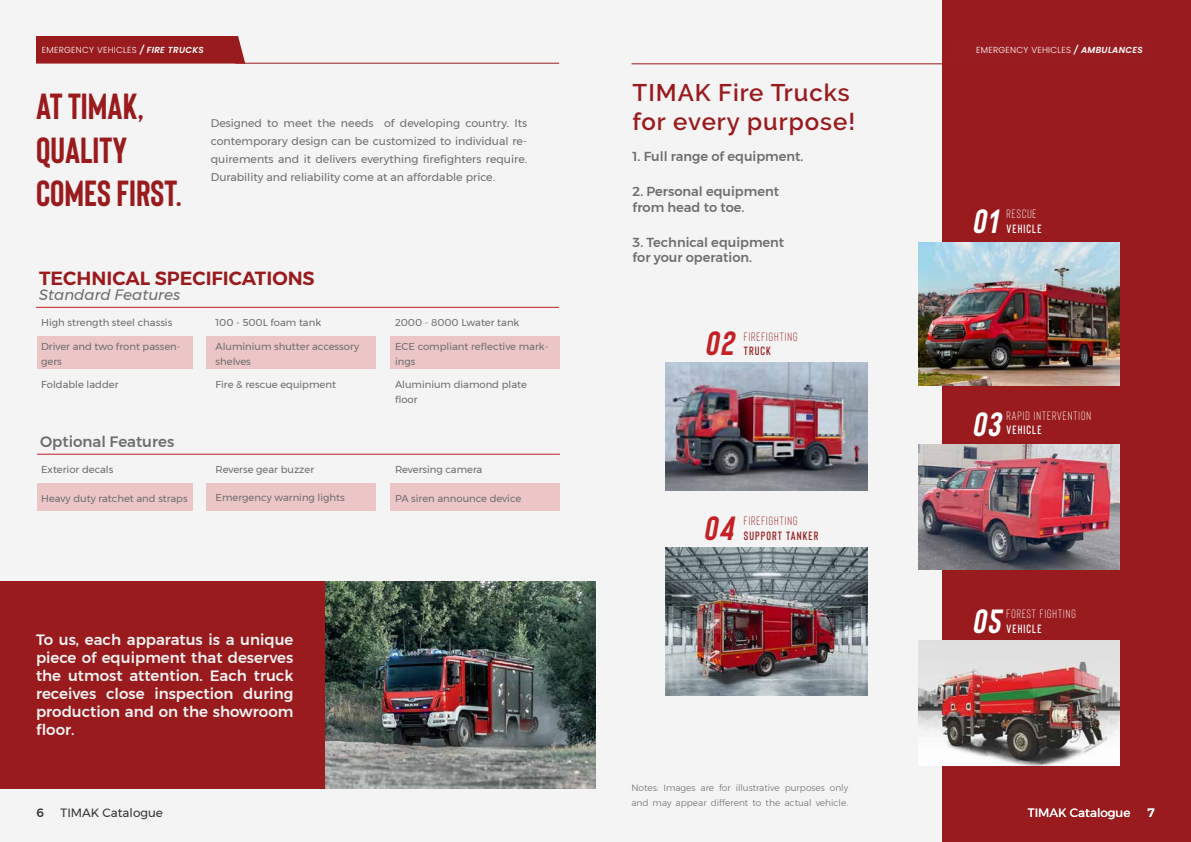
<style>
.page{position:relative;width:1191px;height:842px;background:#f4f4f4}
.page>*{position:absolute;margin:0;border:0;box-sizing:border-box;transform-origin:0 0}
.t1{font:700 36.3px/43.6px "Bison";color:#991b1e}
.t2{font:33.5px "Bison Bold Itallic";color:#fff}
.t3{font:33.5px "Bison Bold Itallic";color:#c42127}
.t4{font:600 24px "Raleway";letter-spacing:.04em;color:#991b1e}
.t5{font:600 19px "Montserrat";color:#991b1e}
.t6{font:500 15px/18px "Montserrat";color:#f4f4f4;text-align:justify}
.t7{font:italic 15px "Montserrat";color:#6e6e6e}
.t8{font:500 15px "Montserrat";color:#6e6e6e}
.t9{font:500 13px/15.6px "Montserrat";color:#6e6e6e}
.t10{font:12px "Bison";letter-spacing:.09em;color:#fff}
.t11{font:12px "Bison";letter-spacing:.09em;color:#991b1e}
.t12{font:600 12px "Bison";letter-spacing:.09em;color:#fff}
.t13{font:600 12px "Bison";letter-spacing:.09em;color:#991b1e}
.t14{font:12px "Montserrat";color:#fff}
.t15{font:12px "Montserrat";color:#343433}
.t16{font:500 12px "Montserrat";color:#fff}
.t17{font:500 12px "Montserrat";color:#343433}
.t18{font:11px/18px "Montserrat";color:#6e6e6e;text-align:justify}
.t19{font:10px/15px "Montserrat";color:#6e6e6e}
.t20{font:300 9px/15px "Montserrat";color:#6e6e6e}
.t21{font:300 8.7px "Poppins";letter-spacing:.03em;color:#fff}
.s1{font-weight:600;font-style:italic}
</style>
<div class="page">
<div style="left:942px;top:0;width:249px;height:842px;background:#991b1e"></div>
<hr style="left:631px;top:63px;width:324px;height:1px;background:#991b1e">
<div style="left:36px;top:36px;width:209px;height:28px;background:#991b1e"></div>
<hr style="left:235px;top:63px;width:324px;height:1px;background:#991b1e">
<div style="left:37px;top:336px;width:156px;height:33px;background:#ecc6c7"></div>
<div style="left:37px;top:483px;width:156px;height:28px;background:#ecc6c7"></div>
<div style="left:207px;top:336px;width:169px;height:33px;background:#ecc6c7"></div>
<div style="left:207px;top:483px;width:169px;height:28px;background:#ecc6c7"></div>
<div style="left:390px;top:336px;width:169px;height:33px;background:#ecc6c7"></div>
<div style="left:390px;top:483px;width:169px;height:28px;background:#ecc6c7"></div>
<hr style="left:36px;top:307px;width:523px;height:1px;background:#c42127">
<hr style="left:37px;top:454px;width:523px;height:1px;background:#c42127">
<img style="left:918px;top:640px;width:201px;height:125px">
<img style="left:666px;top:362px;width:201px;height:128px">
<img style="left:666px;top:547px;width:201px;height:148px">
<img style="left:918px;top:242px;width:201px;height:144px">
<img style="left:918px;top:444px;width:201px;height:126px">
<img style="left:324px;top:581px;width:271px;height:208px">
<div style="left:0;top:581px;width:324px;height:208px;background:#991b1e"></div>
<p class="t21" style="left:42px;top:45px;width:163px">EMERGENCY VEHICLES <span class="s1">/ FIRE TRUCKS</span></p>
<h1 class="t1" style="left:36px;top:85px;width:147px">AT TIMAK,<br>QUALITY<br>COMES FIRST.</h1>
<h3 class="t4" style="left:632px;top:78px;width:219px">TIMAK Fire Trucks</h3>
<p class="t18" style="left:211px;top:114px;width:318px">Designed to meet the needs of developing country. Its</p>
<h3 class="t4" style="left:632px;top:107px;width:224px">for every purpose!</h3>
<p class="t18" style="left:211px;top:132px;width:318px">contemporary design can be customized to individual re&shy;quirements and it delivers everything firefighters require.<br>Durability and reliability come at an affordable price.</p>
<h3 class="t9" style="left:632px;top:149px;width:172px">1. Full range of equipment.</h3>
<h3 class="t9" style="left:632px;top:184px;width:148px">2. Personal equipment from head to toe.</h3>
<h3 class="t9" style="left:632px;top:234px;width:153px">3. Technical equipment for your operation.</h3>
<h3 class="t5" style="left:39px;top:263px;width:277px">TECHNICAL SPECIFICATIONS</h3>
<h3 class="t7" style="left:39px;top:283px;width:142px">Standard Features</h3>
<p class="t19" style="left:41px;top:315px;width:133px">High strength steel chassis</p>
<p class="t19" style="left:215px;top:315px;width:107px">100 - 500L foam tank</p>
<p class="t19" style="left:395px;top:315px;width:126px">2000 - 8000 Lwater tank</p>
<p class="t19" style="left:41px;top:338px;width:141px">Driver and two front passen&shy;gers</p>
<p class="t19" style="left:215px;top:338px;width:145px">Aluminium shutter accessory shelves</p>
<p class="t19" style="left:395px;top:338px;width:155px">ECE compliant reflective mark&shy;ings</p>
<p class="t19" style="left:41px;top:377px;width:79px">Foldable ladder</p>
<p class="t19" style="left:215px;top:376px;width:122px">Fire &amp; rescue equipment</p>
<p class="t19" style="left:395px;top:377px;width:133px">Aluminium diamond plate floor</p>
<h3 class="t8" style="left:40px;top:430px;width:136px">Optional Features</h3>
<p class="t19" style="left:41px;top:462px;width:74px">Exterior decals</p>
<p class="t19" style="left:215px;top:462px;width:100px">Reverse gear buzzer</p>
<p class="t19" style="left:395px;top:462px;width:89px">Reversing camera</p>
<p class="t19" style="left:41px;top:490px;width:148px">Heavy duty ratchet and straps</p>
<p class="t19" style="left:215px;top:490px;width:131px">Emergency warning lights</p>
<p class="t19" style="left:395px;top:490px;width:128px">PA siren announce device</p>
<h3 class="t6" style="left:36px;top:630px;width:259px">To us, each apparatus is a unique piece of equipment that deserves the utmost attention. Each truck receives close inspection during production and on the showroom floor.</h3>
<p class="t17" style="left:37px;top:804px;width:9px">6</p>
<p class="t15" style="left:61px;top:804px;width:104px">TIMAK Catalogue</p>
<h2 class="t3" style="left:705px;top:325px;width:30px">02</h2>
<p class="t11" style="left:744px;top:331px;width:55px">FIREFIGHTING</p>
<p class="t13" style="left:744px;top:345px;width:29px">TRUCK</p>
<h2 class="t3" style="left:703px;top:510px;width:31px">04</h2>
<p class="t11" style="left:744px;top:515px;width:55px">FIREFIGHTING</p>
<p class="t13" style="left:744px;top:529px;width:76px">SUPPORT TANKER</p>
<p class="t20" style="left:631px;top:780px;width:218px">Notes: Images are for illustrative purposes only and may appear different to the actual vehicle.</p>
<p class="t21" style="left:976px;top:45px;width:168px">EMERGENCY VEHICLES <span class="s1">/ AMBULANCES</span></p>
<h2 class="t2" style="left:972px;top:203px;width:27px">01</h2>
<p class="t10" style="left:1006px;top:208px;width:31px">RESCUE</p>
<p class="t12" style="left:1006px;top:222px;width:36px">VEHICLE</p>
<p class="t10" style="left:1006px;top:409px;width:86px">RAPID INTERVENTION</p>
<p class="t12" style="left:1006px;top:424px;width:36px">VEHICLE</p>
<h2 class="t2" style="left:972px;top:406px;width:30px">03</h2>
<h2 class="t2" style="left:972px;top:603px;width:30px">05</h2>
<p class="t10" style="left:1006px;top:608px;width:71px">FOREST FIGHTING</p>
<p class="t12" style="left:1006px;top:622px;width:36px">VEHICLE</p>
<p class="t14" style="left:1028px;top:804px;width:104px">TIMAK Catalogue</p>
<p class="t16" style="left:1147px;top:804px;width:8px">7</p>
</div>
